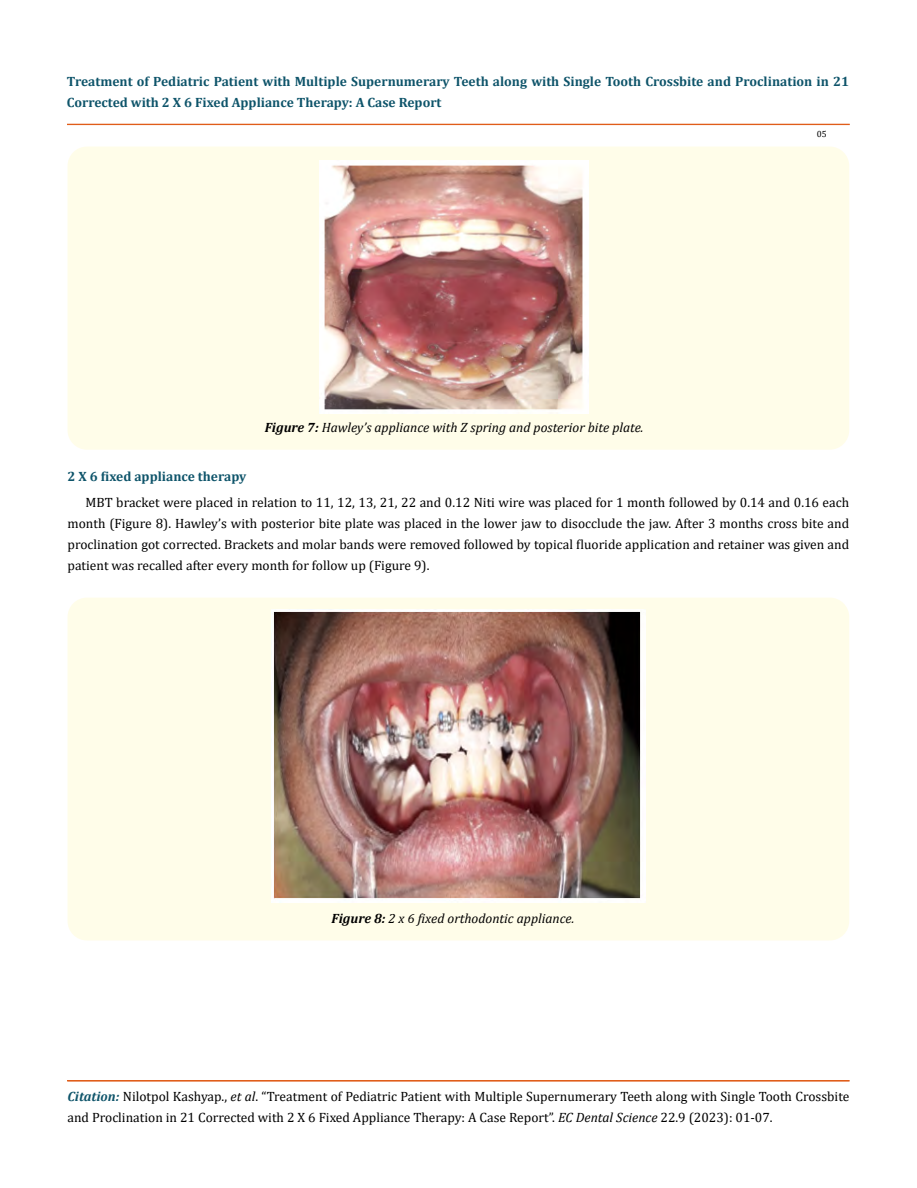
<style>
.page{position:relative;width:917px;height:1188px;background:#fff}
.page>*{position:absolute;margin:0;border:0;box-sizing:border-box;transform-origin:0 0}
.t1{font:13.5px/21px "Cambria";color:#000}
.t2{font:700 13.5px/21px "Cambria";color:#0e546a}
.t3{font:italic 13.5px "Cambria";color:#000}
.t4{font:9px "Cambria";color:#000}
.s1{font-weight:700}
.s2{font-weight:700;font-style:italic;color:#0e546a}
.s3{font-style:italic}
</style>
<div class="page">
<div style="left:67px;top:124px;width:782px;height:1px;border:1px solid #e05d1a"></div>
<div style="left:67px;top:147px;width:782px;height:303px;background:#fffde9;border-radius:19px"></div>
<img style="left:320px;top:160px;width:268px;height:253px">
<div style="left:67px;top:598px;width:782px;height:342px;background:#fffde9;border-radius:19px"></div>
<img style="left:272px;top:609px;width:373px;height:293px">
<p class="t2" style="left:67px;top:71px;width:783px">Treatment of Pediatric Patient with Multiple Supernumerary Teeth along with Single Tooth Crossbite and Proclination in 21<br>Corrected with 2 X 6 Fixed Appliance Therapy: A Case Report</p>
<p class="t4" style="left:816px;top:129px;width:11px">05</p>
<p class="t3" style="left:265px;top:418px;width:380px"><span class="s1">Figure 7:</span> Hawley’s appliance with Z spring and posterior bite plate.</p>
<p class="t2" style="left:68px;top:466px;width:180px">2 X 6 fixed appliance therapy</p>
<p class="t1" style="left:68px;top:492px;width:783px;text-align:justify;text-indent:18px">MBT bracket were placed in relation to 11, 12, 13, 21, 22 and 0.12 Niti wire was placed for 1 month followed by 0.14 and 0.16 each month (Figure 8). Hawley’s with posterior bite plate was placed in the lower jaw to disocclude the jaw. After 3 months cross bite and proclination got corrected. Brackets and molar bands were removed followed by topical fluoride application and retainer was given and patient was recalled after every month for follow up (Figure 9).</p>
<p class="t3" style="left:331px;top:909px;width:244px"><span class="s1">Figure 8:</span> 2 x 6 fixed orthodontic appliance.</p>
<p class="t1" style="left:68px;top:1086px;width:783px"><span class="s2">Citation:</span> Nilotpol Kashyap., <span class="s3">et al</span>. “Treatment of Pediatric Patient with Multiple Supernumerary Teeth along with Single Tooth Crossbite and Proclination in 21 Corrected with 2 X 6 Fixed Appliance Therapy: A Case Report”. <span class="s3">EC Dental Science</span> 22.9 (2023): 01-07.</p>
</div>
